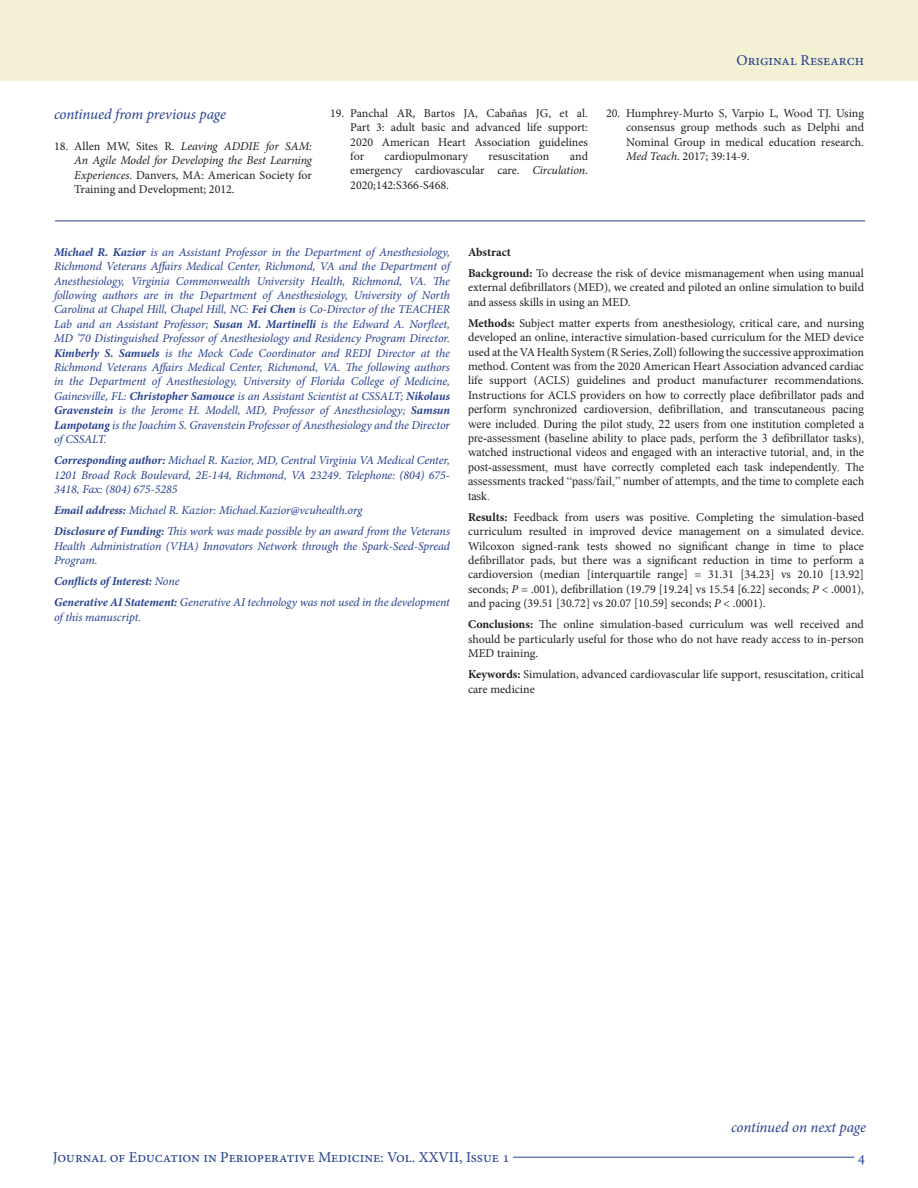
<style>
.page{position:relative;width:918px;height:1188px;background:#fff}
.page>*{position:absolute;margin:0;border:0;box-sizing:border-box;transform-origin:0 0}
.t1{font:15px "Minion Pro";color:#253f8e}
.t2{font:italic 15px "Minion Pro";letter-spacing:-.01em;color:#253f8e}
.t3{font:italic 12px/14.4px "Minion Pro";letter-spacing:-.005em;color:#253f8e;text-align:justify}
.t4{font:12px/14.4px "Minion Pro";color:#231f20;text-align:justify}
.t5{font:12px/14.4px "Times New Roman";color:#231f20;text-align:justify}
.t6{font:italic 700 12px "Minion Pro";color:#253f8e}
.t7{font:700 12px "Minion Pro";color:#231f20}
.s1{font-style:italic}
.s2{font-weight:700}
.s3{font-weight:400}
.s4{font-family:"Minion Pro";font-weight:700}
.s5{font-family:"Minion Pro"}
</style>
<div class="page">
<hr style="left:513px;top:1157px;width:341px;height:1px;background:#253f8e">
<div style="left:0;top:0;width:918px;height:81px;background:#f3f0d3"></div>
<hr style="left:55px;top:220px;width:810px;height:1px;background:#253f8e">
<p class="t2" style="left:54px;top:104px;width:174px">continued from previous page</p>
<p class="t4" style="left:74px;top:139px;width:239px;text-indent:-20px">18. Allen MW, Sites R. <span class="s1">Leaving ADDIE for SAM:<br>An Agile Model for Developing the Best Learning Experiences</span>. Danvers, MA: American Society for Training and Development; 2012.</p>
<p class="t4" style="left:350px;top:106px;width:239px;text-indent:-20px">19. Panchal AR, Bartos JA, Cabañas JG, et al.<br>Part 3: adult basic and advanced life support:<br>2020 American Heart Association guidelines for</p>
<p class="t4" style="left:350px;top:149px;width:239px;text-indent:220px">and emergency cardiovascular care. <span class="s1">Circulation</span>.<br>2020;142:S366-S468.</p>
<p class="t4" style="left:385px;top:149px;width:85px">cardiopulmonary</p>
<p class="t4" style="left:489px;top:149px;width:62px">resuscitation</p>
<p class="t1" style="left:737px;top:50px;width:129px">Original Research</p>
<p class="t4" style="left:626px;top:106px;width:239px;text-indent:-20px">20. Humphrey-Murto S, Varpio L, Wood TJ. Using consensus group methods such as Delphi and Nominal Group in medical education research.<br><span class="s1">Med Teach</span>. 2017; 39:14-9.</p>
<p class="t3" style="left:54px;top:245px;width:398px"><span class="s2">Michael R. Kazior</span> is an Assistant Professor in the Department of Anesthesiology, Richmond Veterans Affairs Medical Center, Richmond, VA and the Department of Anesthesiology, Virginia Commonwealth University Health, Richmond, VA. The following authors are in the Department of Anesthesiology, University of North Carolina at Chapel Hill, Chapel Hill, NC: <span class="s2">Fei Chen</span> is Co-Director of the TEACHER Lab and an Assistant Professor; <span class="s2">Susan M. Martinelli</span> is the Edward A. Norfleet, MD ’70 Distinguished Professor of Anesthesiology and Residency Program Director.<br><span class="s2">Kimberly S. Samuels</span> is the Mock Code Coordinator and REDI Director at the Richmond Veterans Affairs Medical Center, Richmond, VA. The following authors in the Department of Anesthesiology, University of Florida College of Medicine, Gainesville, FL: <span class="s2">Christopher Samouce</span> is an Assistant Scientist at CSSALT; <span class="s2">Nikolaus Gravenstein</span> is the Jerome H. Modell, MD, Professor of Anesthesiology; <span class="s2">Samsun Lampotang</span> is the Joachim S. Gravenstein Professor of Anesthesiology and the Director of CSSALT.</p>
<p class="t3" style="left:54px;top:453px;width:398px"><span class="s2">Corresponding author:</span> Michael R. Kazior, MD, Central Virginia VA Medical Center, 1201 Broad Rock Boulevard, 2E-144, Richmond, VA 23249. Telephone: (804) 675- 3418, Fax: (804) 675-5285</p>
<p class="t3" style="left:54px;top:503px;width:310px"><span class="s2">Email address:</span> Michael R. Kazior: Michael.Kazior@vcuhealth.org</p>
<p class="t3" style="left:54px;top:524px;width:398px"><span class="s2">Disclosure of Funding:</span> This work was made possible by an award from the Veterans Health Administration (VHA) Innovators Network through the Spark-Seed-Spread Program.</p>
<p class="t6" style="left:54px;top:573px;width:127px">Conflicts of Interest: <span class="s3">None</span></p>
<p class="t3" style="left:54px;top:595px;width:397px"><span class="s2">Generative AI Statement:</span> Generative AI technology was not used in the development of this manuscript.</p>
<p class="t7" style="left:468px;top:243px;width:44px">Abstract</p>
<p class="t4" style="left:468px;top:266px;width:398px"><span class="s2">Background:</span> To decrease the risk of device mismanagement when using manual external defibrillators (MED), we created and piloted an online simulation to build and assess skills in using an MED.</p>
<p class="t5" style="left:468px;top:315px;width:398px"><span class="s4">Methods:</span> <span class="s5">Subject matter experts from anesthesiology, critical care, and nursing developed an online, interactive simulation-based curriculum for the MED device used at the VA Health System (R Series, Zoll) following the successive approximation method. Content</span> was from <span class="s5">the 2020 American Heart Association advanced cardiac life support (ACLS) guidelines and product manufacturer recommendations.<br>Instructions for ACLS providers on how to correctly</span> place defibrillator pads and perform synchronized cardioversion, defibrillation, and transcutaneous pacing were included. During the pilot study, 22 users from one institution completed a pre-assessment (baseline ability to place pads, perform the 3 defibrillator tasks), watched instructional videos and engaged with an interactive tutorial, and, in the post-assessment, must have correctly completed each task independently. The assessments tracked “pass/fail,” number of attempts, and the time to complete each task.</p>
<p class="t4" style="left:468px;top:510px;width:398px"><span class="s2">Results:</span> Feedback from users was positive. Completing the simulation-based curriculum resulted in improved device management on a simulated device.<br>Wilcoxon signed-rank tests showed no significant change in time to place defibrillator pads, but there was a significant reduction in time to perform a cardioversion (median [interquartile range] = 31.31 [34.23] vs 20.10 [13.92] seconds; <span class="s1">P</span> = .001), defibrillation (19.79 [19.24] vs 15.54 [6.22] seconds; <span class="s1">P</span> &lt; .0001), and pacing (39.51 [30.72] vs 20.07 [10.59] seconds; <span class="s1">P</span> &lt; .0001).</p>
<p class="t4" style="left:468px;top:617px;width:398px"><span class="s2">Conclusions:</span> The online simulation-based curriculum was well received and should be particularly useful for those who do not have ready access to in-person MED training.</p>
<p class="t4" style="left:468px;top:667px;width:397px"><span class="s2">Keywords:</span> Simulation, advanced cardiovascular life support, resuscitation, critical care medicine</p>
<p class="t2" style="left:731px;top:1117px;width:137px">continued on next page</p>
<p class="t1" style="left:53px;top:1147px;width:458px">Journal of Education in Perioperative Medicine: Vol. XXVII, Issue 1</p>
<p class="t1" style="left:858px;top:1147px;width:9px">4</p>
</div>
